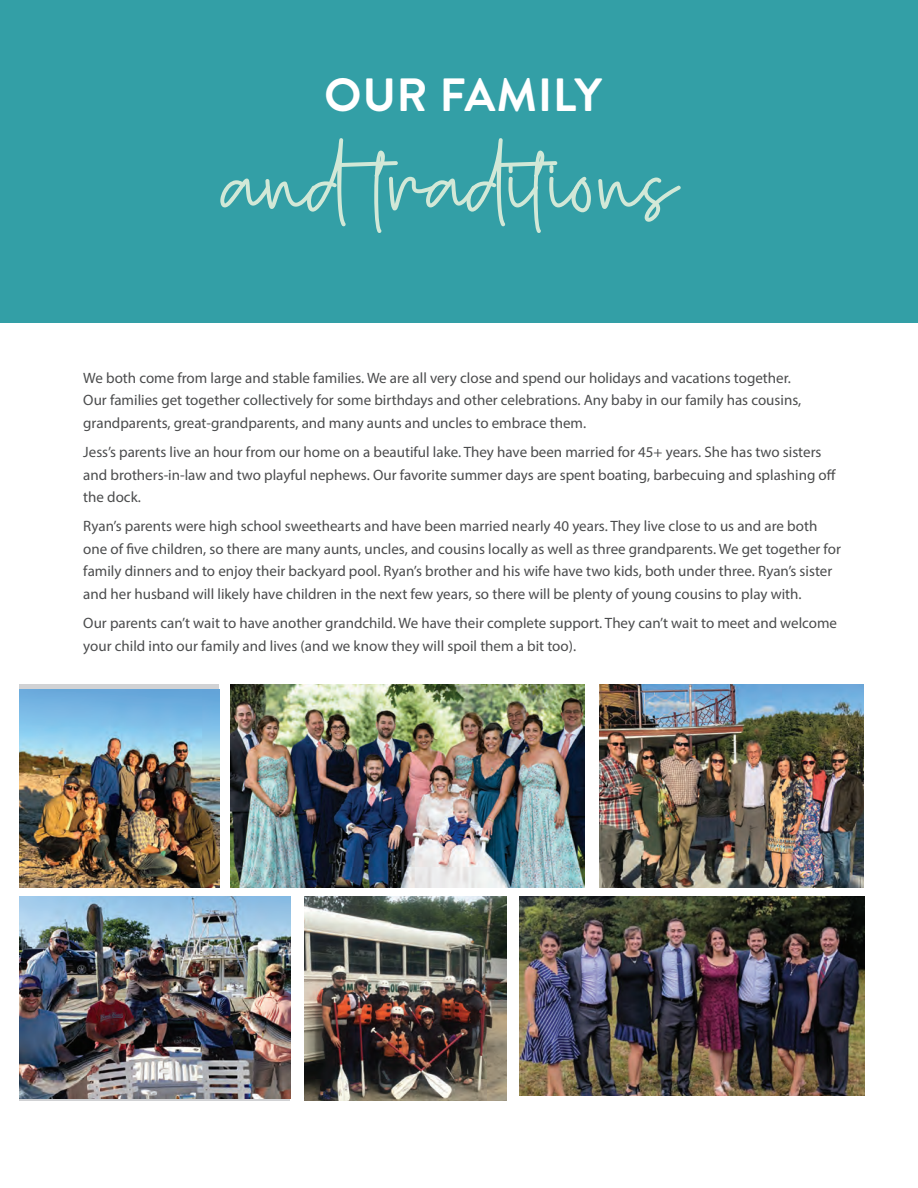
<style>
.page{position:relative;width:918px;height:1188px;background:#fff}
.page>*{position:absolute;margin:0;border:0;box-sizing:border-box;transform-origin:0 0}
.t1{font:89.7px "Callien Pooh";color:#d2e8d7}
.t2{font:700 46.5px "Brandon Text";letter-spacing:.02em;color:#fff}
.t3{font:15px/22.5px "Myriad Pro";color:#4b4c4d}
</style>
<div class="page">
<div style="left:0;top:0;width:918px;height:322px;background:#339fa6"></div>
<img style="left:19px;top:897px;width:271px;height:201px">
<img style="left:304px;top:897px;width:202px;height:203px">
<div style="left:19px;top:684px;width:200px;height:204px;background:linear-gradient(to right,#d1d2d4,#d1d2d4)"></div>
<img style="left:19px;top:690px;width:200px;height:198px">
<img style="left:231px;top:684px;width:353px;height:204px">
<img style="left:519px;top:897px;width:345px;height:198px">
<img style="left:599px;top:684px;width:265px;height:204px">
<h2 class="t2" style="left:324px;top:62px;width:279px">OUR FAMILY</h2>
<h1 class="t1" style="left:227px;top:132px;width:453px">and traditions</h1>
<p class="t3" style="left:83px;top:366px;width:719px">We both come from large and stable families. We are all very close and spend our holidays and vacations together.<br>Our families get together collectively for some birthdays and other celebrations. Any baby in our family has cousins, grandparents, great-grandparents, and many aunts and uncles to embrace them.</p>
<p class="t3" style="left:83px;top:441px;width:754px">Jess’s parents live an hour from our home on a beautiful lake. They have been married for 45+ years. She has two sisters and brothers-in-law and two playful nephews. Our favorite summer days are spent boating, barbecuing and splashing off the dock.</p>
<p class="t3" style="left:83px;top:515px;width:759px">Ryan’s parents were high school sweethearts and have been married nearly 40 years. They live close to us and are both one of five children, so there are many aunts, uncles, and cousins locally as well as three grandparents. We get together for family dinners and to enjoy their backyard pool. Ryan’s brother and his wife have two kids, both under three. Ryan’s sister and her husband will likely have children in the next few years, so there will be plenty of young cousins to play with.</p>
<p class="t3" style="left:83px;top:612px;width:755px">Our parents can’t wait to have another grandchild. We have their complete support. They can’t wait to meet and welcome your child into our family and lives (and we know they will spoil them a bit too).</p>
</div>
